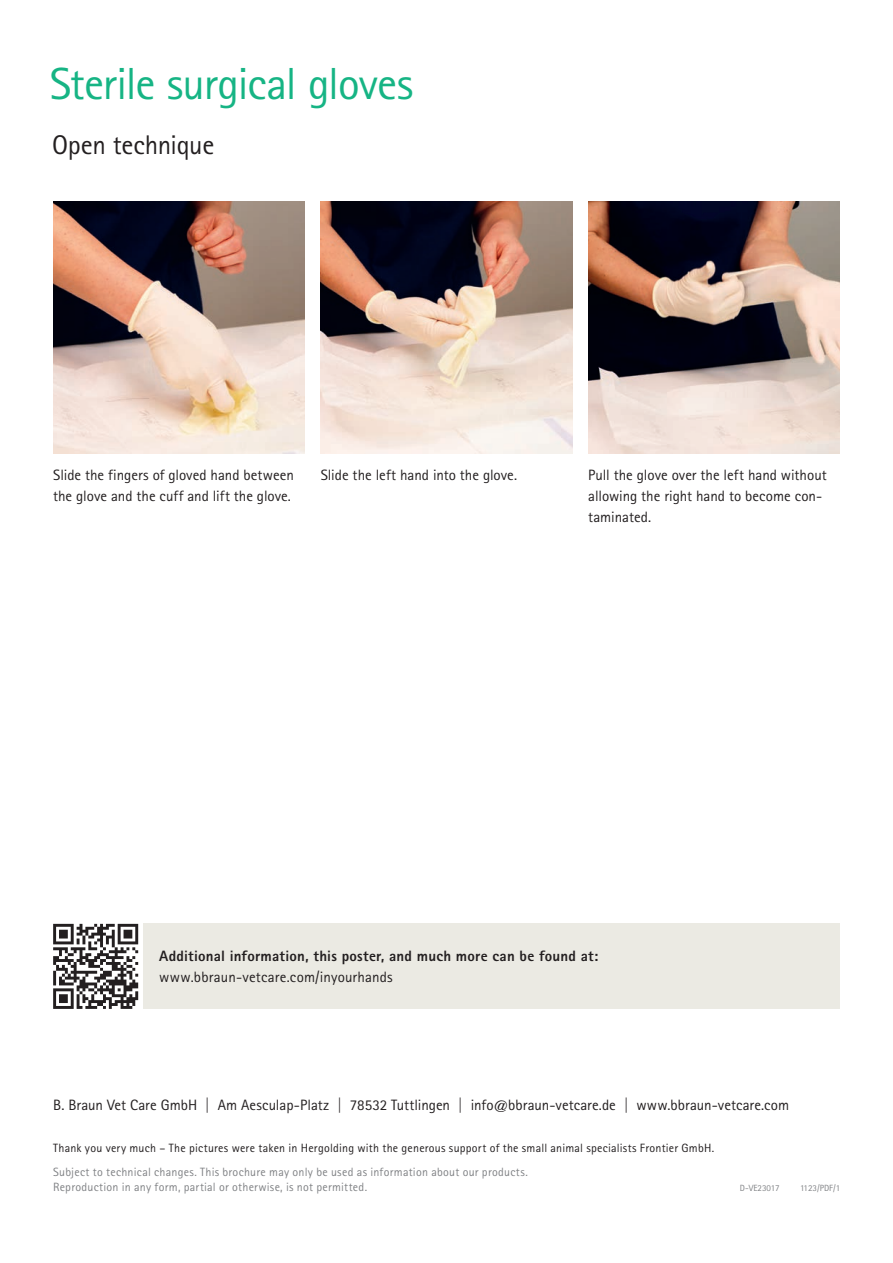
<style>
.page{position:relative;width:893px;height:1263px;background:#fff}
.page>*{position:absolute;margin:0;border:0;box-sizing:border-box;transform-origin:0 0}
.t1{font:45px "Rotis Sans Serif Pro";letter-spacing:-.025em;color:#16b484}
.t2{font:27px "Rotis Sans Serif Pro";letter-spacing:-.015em;color:#231f20}
.t3{font:15px/21px "Rotis Sans Serif Pro";color:#231f20}
.t4{font:800 15px "Rotis Sans Serif Pro";letter-spacing:.015em;color:#231f20}
.t5{font:12px/15px "Rotis Sans Serif Pro";letter-spacing:.02em;color:#808285}
.t6{font:12px "Rotis Sans Serif Pro";letter-spacing:.02em;color:#231f20}
.t7{font:9px "Rotis Sans Serif Pro";color:#808285}
</style>
<div class="page">
<svg style="left:53px;top:924px;width:85px;height:85px"></svg>
<div style="left:143px;top:924px;width:697px;height:85px;background:#ebeae3"></div>
<img style="left:53px;top:202px;width:252px;height:252px">
<img style="left:321px;top:202px;width:251px;height:252px">
<img style="left:588px;top:202px;width:252px;height:252px">
<h1 class="t1" style="left:50px;top:57px;width:365px">Sterile surgical gloves</h1>
<h2 class="t2" style="left:52px;top:129px;width:164px">Open technique</h2>
<p class="t3" style="left:53px;top:464px;width:242px">Slide the fingers of gloved hand between the glove and the cuff and lift the glove.</p>
<p class="t3" style="left:321px;top:464px;width:198px">Slide the left hand into the glove.</p>
<p class="t3" style="left:588px;top:464px;width:240px">Pull the glove over the left hand without allowing the right hand to become con&shy;taminated.</p>
<p class="t4" style="left:159px;top:946px;width:440px">Additional information, this poster, and much more can be found at:</p>
<p class="t3" style="left:159px;top:966px;width:235px">www.bbraun-vetcare.com/inyourhands</p>
<p class="t3" style="left:53px;top:1095px;width:737px">B. Braun Vet Care GmbH | Am Aesculap-Platz | 78532 Tuttlingen | info@bbraun-vetcare.de | www.bbraun-vetcare.com</p>
<p class="t6" style="left:53px;top:1141px;width:663px">Thank you very much – The pictures were taken in Hergolding with the generous support of the small animal specialists Frontier GmbH.</p>
<p class="t5" style="left:53px;top:1164px;width:476px">Subject to technical changes. This brochure may only be used as information about our products.<br>Reproduction in any form, partial or otherwise, is not permitted.</p>
<p class="t7" style="left:740px;top:1182px;width:41px">D-VE23017</p>
<p class="t7" style="left:800px;top:1182px;width:42px">1123/PDF/1</p>
</div>
